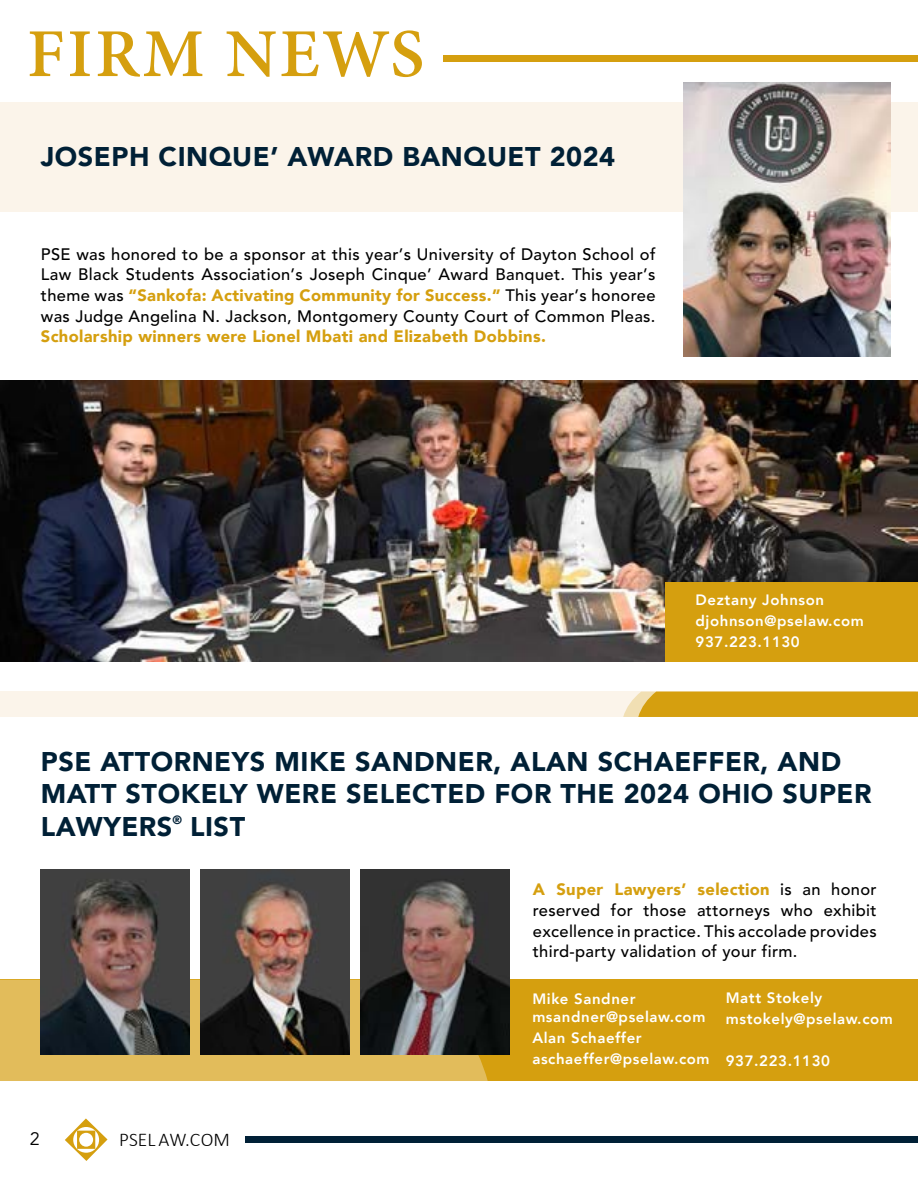
<style>
.page{position:relative;width:918px;height:1188px;background:#fff}
.page>*{position:absolute;margin:0;border:0;box-sizing:border-box;transform-origin:0 0}
.t1{font:700 67.5px "Adobe Hebrew";letter-spacing:.04em;color:#d59f0f}
.t2{font:900 27px/32.4px "Avenir";letter-spacing:.02em;color:#002036}
.t3{font:300 19.5px "Calibri";color:#000}
.t4{font:18px "Avenir";color:#000}
.t5{font:500 16.5px/20.7px "Avenir";letter-spacing:.02em;color:#000;text-align:justify}
.t6{font:900 16.5px "Avenir";letter-spacing:.02em;color:#d59f0f}
.t7{font:800 15px/21px "Avenir";letter-spacing:.04em;color:#fff}
.t8{font:900 12px "Avenir";color:#002036}
.s1{font-weight:900;color:#d59f0f}
</style>
<div class="page">
<svg style="left:65px;top:1118px;width:43px;height:43px"></svg>
<div style="left:0;top:692px;width:918px;height:25px;background:#fbf4ea"></div>
<div style="left:245px;top:1136px;width:673px;height:7px;background:#002036"></div>
<svg style="left:623px;top:692px;width:295px;height:25px;background:#d7a41c"></svg>
<div style="left:0;top:103px;width:918px;height:109px;background:#fbf4ea"></div>
<img style="left:683px;top:82px;width:208px;height:274px">
<img style="left:0;top:380px;width:918px;height:282px">
<div style="left:665px;top:582px;width:253px;height:80px;background:#d59f0f"></div>
<div style="left:0;top:980px;width:918px;height:101px;background:#d59f0f"></div>
<div style="left:0;top:980px;width:488px;height:101px;background:#e2bc5b"></div>
<img style="left:40px;top:870px;width:150px;height:184px">
<img style="left:201px;top:870px;width:149px;height:184px">
<img style="left:361px;top:870px;width:149px;height:184px">
<div style="left:443px;top:55px;width:475px;height:6px;background:#d59f0f"></div>
<h1 class="t1" style="left:27px;top:13px;width:399px">FIRM NEWS</h1>
<h2 class="t2" style="left:41px;top:140px;width:576px">JOSEPH CINQUE’ AWARD BANQUET 2024</h2>
<p class="t5" style="left:41px;top:244px;width:616px">PSE was honored to be a sponsor at this year’s University of Dayton School of Law Black Students Association’s Joseph Cinque’ Award Banquet. This year’s theme was <span class="s1">“Sankofa: Activating Community for Success.”</span> This year’s honoree was Judge Angelina N. Jackson, Montgomery County Court of Common Pleas.</p>
<p class="t6" style="left:41px;top:322px;width:506px">Scholarship winners were Lionel Mbati and Elizabeth Dobbins.</p>
<p class="t7" style="left:696px;top:589px;width:170px">Deztany Johnson djohnson@pselaw.com<br>937.223.1130</p>
<h2 class="t2" style="left:41px;top:745px;width:832px">PSE ATTORNEYS MIKE SANDNER, ALAN SCHAEFFER, AND<br>MATT STOKELY WERE SELECTED FOR THE 2024 OHIO SUPER<br>LAWYERS LIST</h2>
<p class="t8" style="left:173px;top:810px;width:11px">®</p>
<p class="t4" style="left:30px;top:1126px;width:12px">2</p>
<p class="t3" style="left:119px;top:1128px;width:112px">PSEL AW.COM</p>
<p class="t5" style="left:533px;top:880px;width:345px"><span class="s1">A Super Lawyers’ selection</span> is an honor reserved for those attorneys who exhibit excellence in practice. This accolade provides third-party validation of your firm.</p>
<p class="t7" style="left:532px;top:990px;width:175px;line-height:18px">Mike Sandner msandner@pselaw.com</p>
<p class="t7" style="left:532px;top:1027px;width:179px">Alan Schaeffer aschaeffer@pselaw.com</p>
<p class="t7" style="left:726px;top:987px;width:169px">Matt Stokely mstokely@pselaw.com</p>
<p class="t7" style="left:726px;top:1050px;width:106px">937.223.1130</p>
</div>
